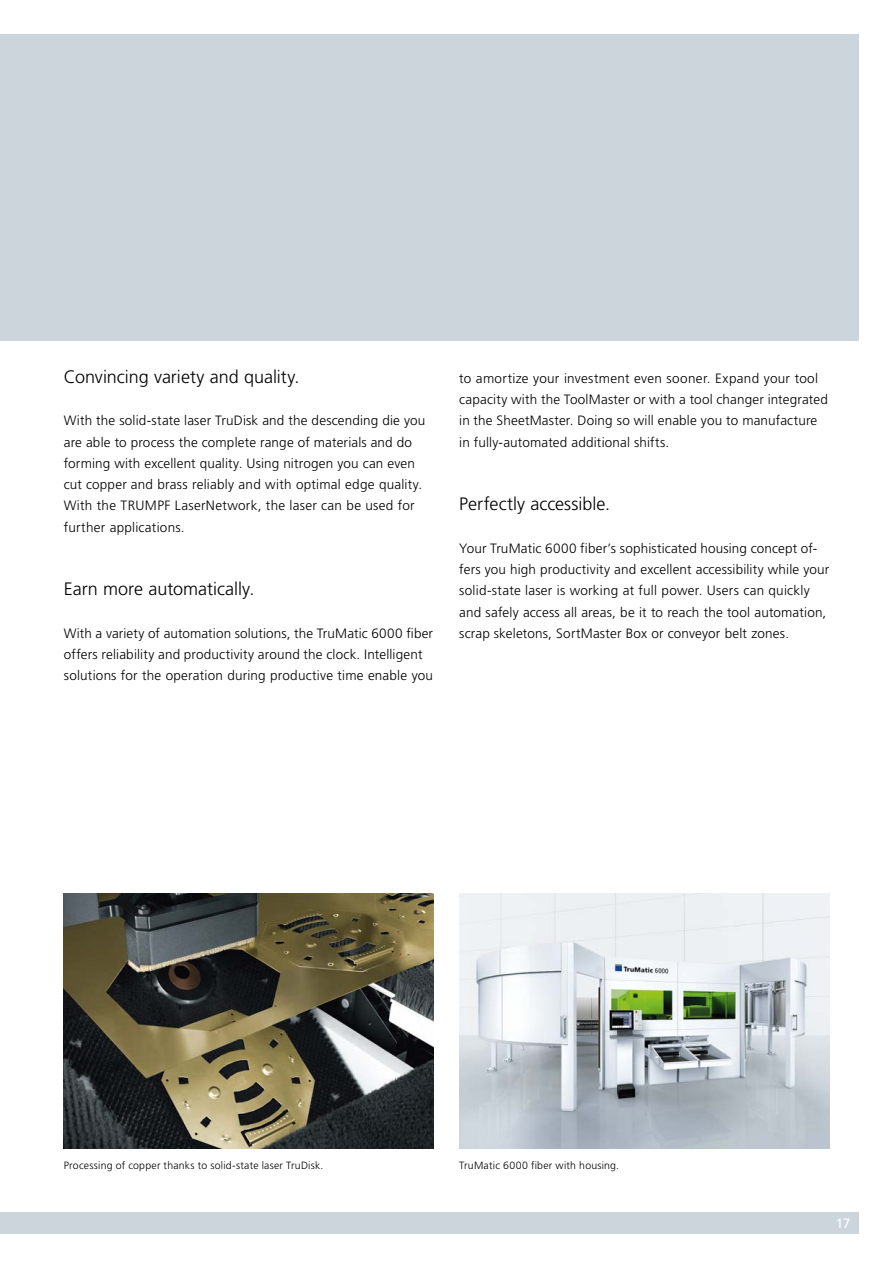
<style>
.page{position:relative;width:893px;height:1263px;background:#fff}
.page>*{position:absolute;margin:0;border:0;box-sizing:border-box;transform-origin:0 0}
.t1{font:300 18px "Frutiger LT Pro";color:#000}
.t2{font:300 13.5px/21.3px "Frutiger LT Pro";letter-spacing:.015em;color:#000}
.t3{font:13.5px "Frutiger LT Pro";color:#fff}
.t4{font:300 10.5px "Frutiger LT Pro";letter-spacing:.02em;color:#000}
</style>
<div class="page">
<div style="left:0;top:34px;width:859px;height:306px;background:#ccd5db"></div>
<div style="left:0;top:1212px;width:859px;height:21px;background:#ccd5db"></div>
<img style="left:64px;top:893px;width:370px;height:255px">
<img style="left:459px;top:893px;width:370px;height:255px">
<h1 class="t1" style="left:64px;top:366px;width:237px">Convincing variety and quality.</h1>
<p class="t2" style="left:64px;top:410px;width:363px">With the solid-state laser TruDisk and the descending die you are able to process the complete range of materials and do forming with excellent quality. Using nitrogen you can even cut copper and brass reliably and with optimal edge quality.<br>With the TRUMPF LaserNetwork, the laser can be used for further applications.</p>
<h1 class="t1" style="left:64px;top:579px;width:192px">Earn more automatically.</h1>
<p class="t2" style="left:64px;top:623px;width:371px">With a variety of automation solutions, the TruMatic 6000 fiber offers reliability and productivity around the clock. Intelligent solutions for the operation during productive time enable you</p>
<p class="t2" style="left:459px;top:367px;width:370px">to amortize your investment even sooner. Expand your tool capacity with the ToolMaster or with a tool changer integrated in the SheetMaster. Doing so will enable you to manufacture in fully-automated additional shifts.</p>
<h1 class="t1" style="left:459px;top:494px;width:152px">Perfectly accessible.</h1>
<p class="t2" style="left:459px;top:538px;width:371px">Your TruMatic 6000 fiber’s sophisticated housing concept of&shy;fers you high productivity and excellent accessibility while your solid-state laser is working at full power. Users can quickly and safely access all areas, be it to reach the tool automation, scrap skeletons, SortMaster Box or conveyor belt zones.</p>
<p class="t4" style="left:64px;top:1160px;width:261px">Processing of copper thanks to solid-state laser TruDisk.</p>
<p class="t4" style="left:459px;top:1160px;width:161px">TruMatic 6000 fiber with housing.</p>
<p class="t3" style="left:836px;top:1215px;width:16px">17</p>
</div>
